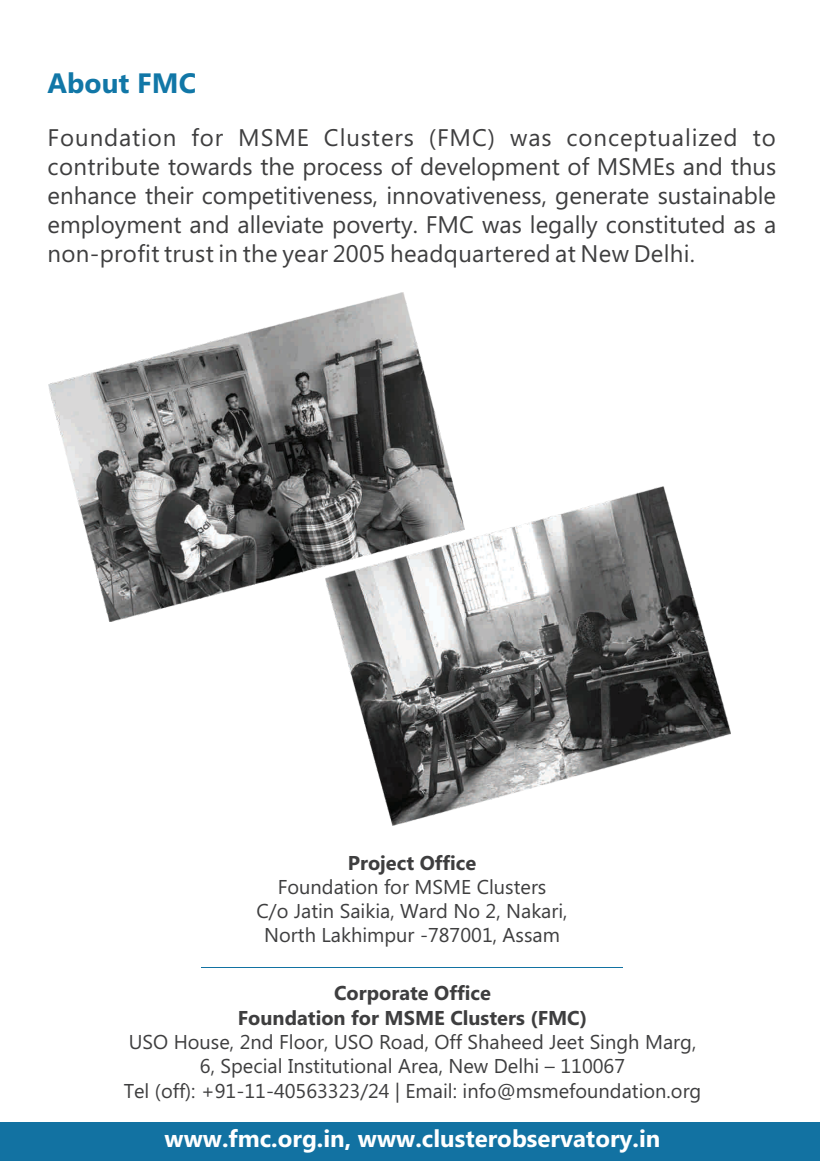
<style>
.page{position:relative;width:820px;height:1175px;background:#fff}
.page>*{position:absolute;margin:0;border:0;box-sizing:border-box;transform-origin:0 0}
.t1{font:700 28px "Myanmar Text";color:#1177a7}
.t2{font:24px/29px "Myanmar Text";letter-spacing:.015em;color:#3e3e3f;text-align:justify}
.t3{font:700 24px "Myanmar Text";color:#fff}
.t4{font:20px/24.2px "Myanmar Text";color:#3e3e3f;text-align:center}
.t5{font:700 20px/24.8px "Myanmar Text";color:#3e3e3f;text-align:center}
</style>
<div class="page">
<div style="left:0;top:1121px;width:819px;height:38px;background:#1272a2"></div>
<img style="left:48px;top:293px;width:406px;height:328px">
<img style="left:325px;top:486px;width:405px;height:339px">
<hr style="left:201px;top:966px;width:421px;height:1px;background:#1272a2">
<p class="t1" style="left:47px;top:72px;width:150px">About FMC</p>
<p class="t2" style="left:48px;top:127px;width:729px">Foundation for MSME Clusters (FMC) was conceptualized to contribute towards the process of development of MSMEs and thus enhance their competitiveness, innovativeness, generate sustainable employment and alleviate poverty. FMC was legally constituted as a non-profit trust in the year 2005 headquartered at New Delhi.</p>
<p class="t5" style="left:347px;top:853px;width:130px">Project Office</p>
<p class="t4" style="left:256px;top:878px;width:312px">Foundation for MSME Clusters<br>C/o Jatin Saikia, Ward No 2, Nakari,<br>North Lakhimpur -787001, Assam</p>
<p class="t5" style="left:238px;top:983px;width:351px">Corporate Office<br>Foundation for MSME Clusters (FMC)</p>
<p class="t4" style="left:124px;top:1033px;width:579px">USO House, 2nd Floor, USO Road, Off Shaheed Jeet Singh Marg,<br>6, Special Institutional Area, New Delhi – 110067<br>Tel (off): +91-11-40563323/24 | Email: info@msmefoundation.org</p>
<p class="t3" style="left:164px;top:1129px;width:497px">www.fmc.org.in, www.clusterobservatory.in</p>
</div>
